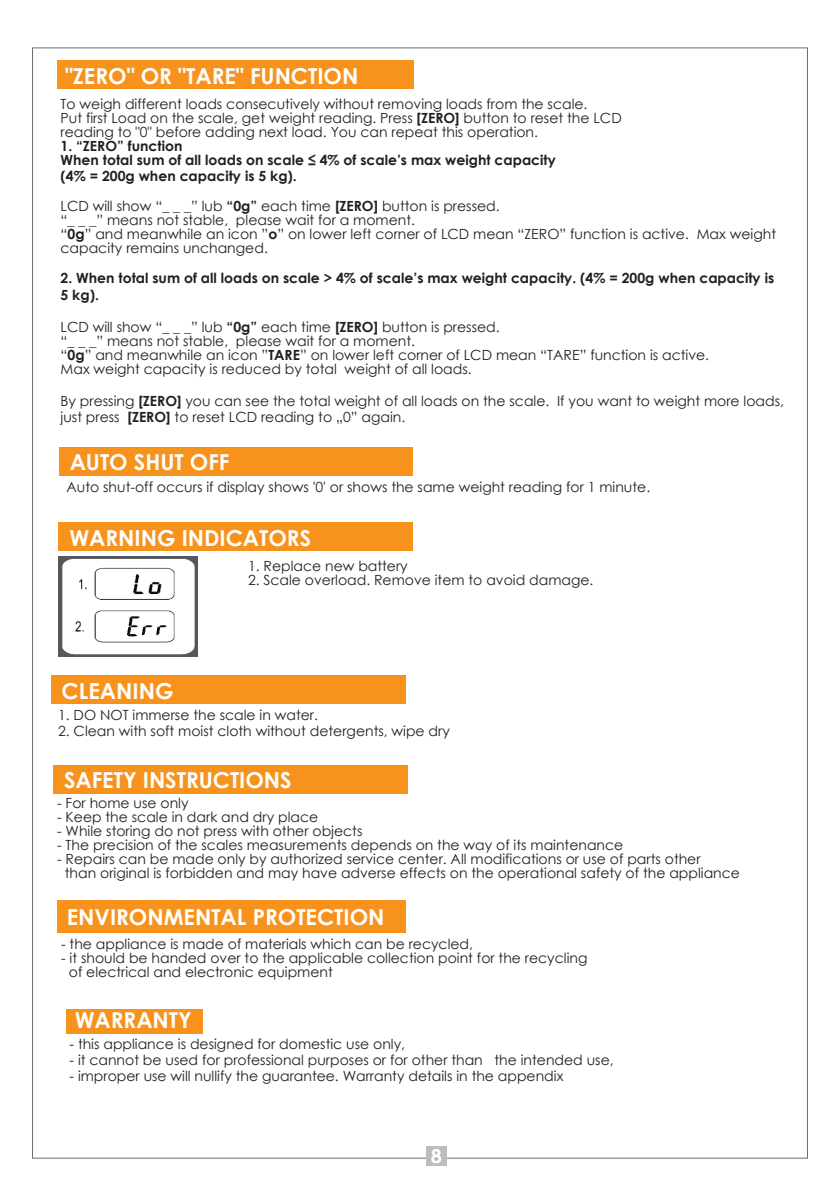
<style>
.page{position:relative;width:840px;height:1191px;background:#fff}
.page>*{position:absolute;margin:0;border:0;box-sizing:border-box;transform-origin:0 0}
.t1{font:700 22px "Century Gothic";color:#fff}
.t2{font:700 19.2px "Century Gothic";color:#fff;scale:1.04 1}
.t3{font:14px/14px "Century Gothic";color:#231f20}
.t4{font:700 14px/14px "Century Gothic";color:#231f20}
.s1{font-weight:700}
</style>
<div class="page">
<div style="left:426px;top:1146px;width:21px;height:20px;background:#bcbdc0"></div>
<div style="left:57px;top:61px;width:356px;height:28px;background:#f7931d"></div>
<div style="left:59px;top:447px;width:353px;height:29px;background:#f7931d"></div>
<img style="left:58px;top:557px;width:139px;height:99px">
<div style="left:59px;top:522px;width:353px;height:29px;background:#f7931d"></div>
<div style="left:51px;top:676px;width:354px;height:28px;background:#f7931d"></div>
<div style="left:53px;top:765px;width:354px;height:28px;background:#f7931d"></div>
<div style="left:57px;top:900px;width:348px;height:32px;background:#f7931d"></div>
<div style="left:66px;top:1008px;width:137px;height:25px;background:#f7931d"></div>
<p class="t1" style="left:65px;top:59px;width:295px">"ZERO" OR "TARE" FUNCTION</p>
<p class="t3" style="left:60px;top:97px;width:562px">To weigh different loads consecutively without removing loads from the scale.<br>Put first Load on the scale, get weight reading. Press <span class="s1">[ZERO]</span> button to reset the LCD reading to "0" before adding next load. You can repeat this operation.</p>
<p class="t4" style="left:60px;top:139px;width:496px">1. “ZERO” function<br>When total sum of all loads on scale ≤ 4% of scale’s max weight capacity</p>
<p class="t3" style="left:60px;top:161px;width:440px;line-height:30px"><span class="s1">(4% = 200g when capacity is 5 kg).<br></span>LCD will show “_ _ _” lub <span class="s1">“0g”</span> each time <span class="s1">[ZERO]</span> button is pressed.</p>
<p class="t3" style="left:60px;top:213px;width:716px">“_ _ _” means not stable, please wait for a moment.<br>“<span class="s1">0g</span>” and meanwhile an icon ”<span class="s1">o</span>” on lower left corner of LCD mean “ZERO” function is active. Max weight capacity remains unchanged.</p>
<p class="t4" style="left:60px;top:270px;width:714px;line-height:16px">2. When total sum of all loads on scale &gt; 4% of scale’s max weight capacity. (4% = 200g when capacity is<br>5 kg).</p>
<p class="t3" style="left:60px;top:319px;width:649px">LCD will show “_ _ _” lub <span class="s1">“0g”</span> each time <span class="s1">[ZERO]</span> button is pressed.<br>“_ _ _” means not stable, please wait for a moment.<br>“<span class="s1">0g</span>” and meanwhile an icon ”<span class="s1">TARE</span>” on lower left corner of LCD mean “TARE” function is active.<br>Max weight capacity is reduced by total weight of all loads.</p>
<p class="t3" style="left:60px;top:392px;width:724px;line-height:16px">By pressing <span class="s1">[ZERO]</span> you can see the total weight of all loads on the scale. If you want to weight more loads, just press <span class="s1">[ZERO]</span> to reset LCD reading to „0” again.</p>
<p class="t1" style="left:70px;top:446px;width:161px">AUTO SHUT OFF</p>
<p class="t3" style="left:66px;top:479px;width:585px">Auto shut-off occurs if display shows '0' or shows the same weight reading for 1 minute.</p>
<p class="t1" style="left:69px;top:521px;width:243px">WARNING INDICATORS</p>
<p class="t3" style="left:248px;top:558px;width:161px">1. Replace new battery</p>
<p class="t3" style="left:248px;top:572px;width:347px">2. Scale overload. Remove item to avoid damage.</p>
<p class="t1" style="left:62px;top:674px;width:113px">CLEANING</p>
<p class="t3" style="left:58px;top:707px;width:261px">1. DO NOT immerse the scale in water.</p>
<p class="t3" style="left:58px;top:723px;width:393px">2. Clean with soft moist cloth without detergents, wipe dry</p>
<p class="t1" style="left:64px;top:763px;width:229px">SAFETY INSTRUCTIONS</p>
<p class="t3" style="left:57px;top:795px;width:133px">- For home use only</p>
<p class="t3" style="left:57px;top:809px;width:262px">- Keep the scale in dark and dry place</p>
<p class="t3" style="left:57px;top:823px;width:307px">- While storing do not press with other objects</p>
<p class="t3" style="left:57px;top:837px;width:567px">- The precision of the scales measurements depends on the way of its maintenance</p>
<p class="t3" style="left:65px;top:851px;width:676px;text-indent:-8px">- Repairs can be made only by authorized service center. All modifications or use of parts other<br>than original is forbidden and may have adverse effects on the operational safety of the appliance</p>
<p class="t1" style="left:67px;top:900px;width:319px">ENVIRONMENTAL PROTECTION</p>
<p class="t3" style="left:61px;top:936px;width:413px">- the appliance is made of materials which can be recycled,</p>
<p class="t3" style="left:69px;top:950px;width:520px;text-indent:-8px">- it should be handed over to the applicable collection point for the recycling of electrical and electronic equipment</p>
<p class="t1" style="left:75px;top:1003px;width:119px">WARRANTY</p>
<p class="t3" style="left:69px;top:1037px;width:337px">- this appliance is designed for domestic use only,</p>
<p class="t3" style="left:69px;top:1053px;width:545px">- it cannot be used for professional purposes or for other than the intended use,</p>
<p class="t3" style="left:69px;top:1069px;width:495px">- improper use will nullify the guarantee. Warranty details in the appendix</p>
<p class="t2" style="left:430px;top:1141px;width:12px">8</p>
</div>
